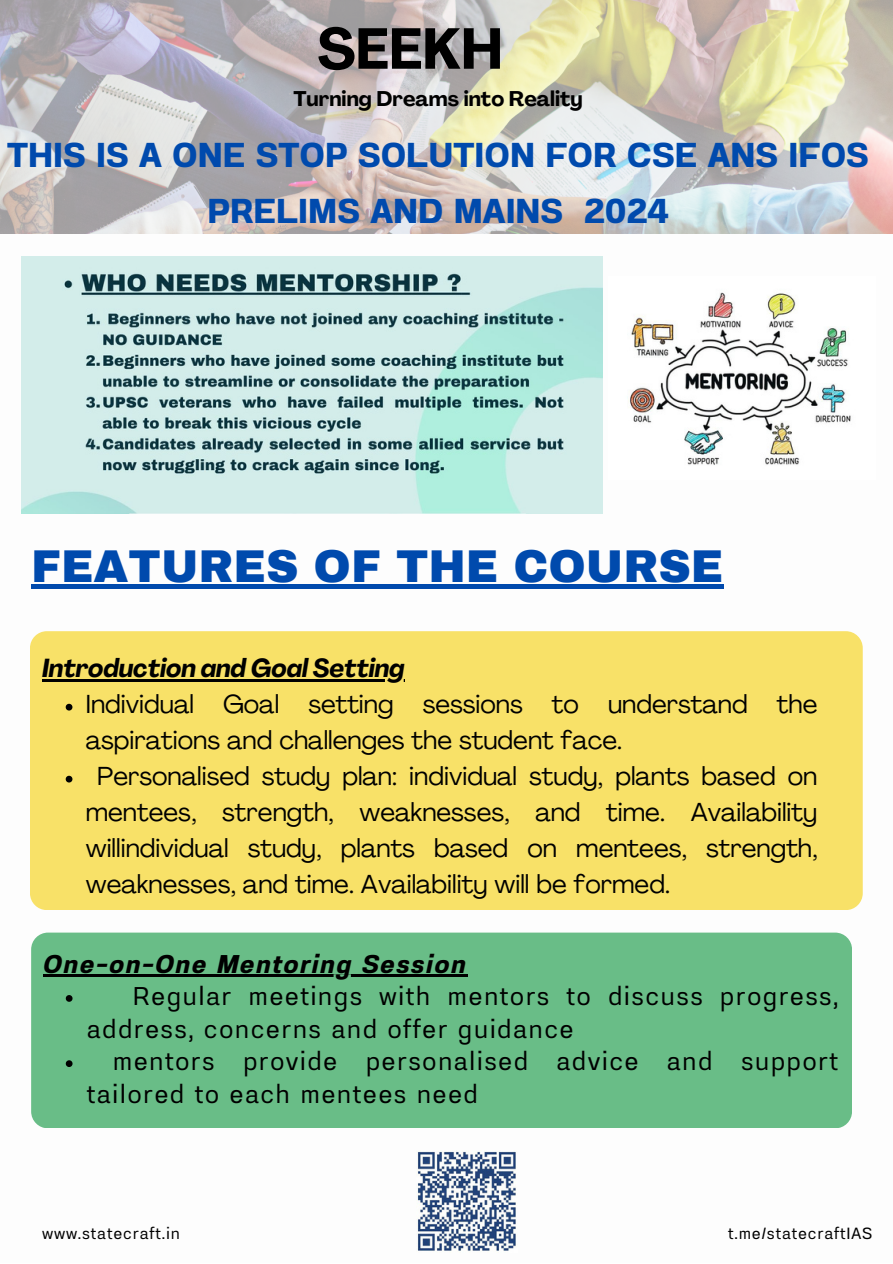
<style>
.page{position:relative;width:893px;height:1264px;background:#fff}
.page>*{position:absolute;margin:0;border:0;box-sizing:border-box;transform-origin:0 0}
.t1{font:700 56.85px "Agrandir";color:#000}
.t2{font:900 45px "Archivo";color:#004aad}
.t3{font:700 34.5px/55.1px "Prachason Neue";color:#004aad;text-align:center}
.t4{font:25.65px/36px "Agrandir";color:#000}
.t5{font:25.65px/32.5px "Prachason Neue";letter-spacing:.05em;color:#000}
.t6{font:italic 700 25.65px "Agrandir";color:#000}
.t7{font:italic 700 25.65px "Prachason Neue";letter-spacing:.05em;color:#000}
.t8{font:700 21px "Agrandir";color:#000}
.t9{font:16.2px "Prachason Neue";letter-spacing:.05em;color:#000}
</style>
<div class="page">
<img style="left:0;top:0;width:892px;height:233px">
<div style="left:31px;top:584px;width:692px;height:5px;background:#004aad"></div>
<div style="left:30px;top:631px;width:832px;height:279px;background:#f8e168;border-radius:17px"></div>
<img style="left:22px;top:256px;width:580px;height:257px">
<div style="left:31px;top:932px;width:821px;height:196px;background:#69bd87;border-radius:17px"></div>
<img style="left:416px;top:1150px;width:100px;height:101px">
<img style="left:627px;top:292px;width:224px;height:173px">
<svg style="left:66px;top:703px;width:6px;height:7px"></svg>
<svg style="left:66px;top:775px;width:6px;height:7px"></svg>
<hr style="left:42px;top:679px;width:362px;height:2px;background:#000">
<svg style="left:66px;top:995px;width:6px;height:6px"></svg>
<svg style="left:66px;top:1060px;width:6px;height:7px"></svg>
<hr style="left:43px;top:974px;width:424px;height:3px;background:#000">
<p class="t1" style="left:317px;top:26px;width:187px">SEEKH</p>
<p class="t8" style="left:293px;top:90px;width:291px">Turning Dreams into Reality</p>
<p class="t3" style="left:7px;top:129px;width:863px">THIS IS A ONE STOP SOLUTION FOR CSE ANS IFOS<br>PRELIMS AND MAINS 2024</p>
<p class="t2" style="left:31px;top:542px;width:693px">FEATURES OF THE COURSE</p>
<p class="t6" style="left:42px;top:657px;width:364px">Introduction and Goal Setting</p>
<p class="t4" style="left:86px;top:688px;width:733px">Individual Goal setting sessions to understand the aspirations and challenges the student face.</p>
<p class="t4" style="left:86px;top:760px;width:733px;text-align:justify;text-indent:11px">Personalised study plan: individual study, plants based on mentees, strength, weaknesses, and time. Availability willindividual study, plants based on mentees, strength, weaknesses, and time. Availability will be formed.</p>
<p class="t7" style="left:43px;top:952px;width:424px">One-on-One Mentoring Session</p>
<p class="t5" style="left:87px;top:981px;width:753px;text-indent:46px">Regular meetings with mentors to discuss progress, address, concerns and offer guidance</p>
<p class="t5" style="left:87px;top:1046px;width:752px;text-indent:26px">mentors provide personalised advice and support tailored to each mentees need</p>
<p class="t9" style="left:42px;top:1226px;width:139px">www.statecraft.in</p>
<p class="t9" style="left:728px;top:1226px;width:146px">t.me/statecraftIAS</p>
</div>
